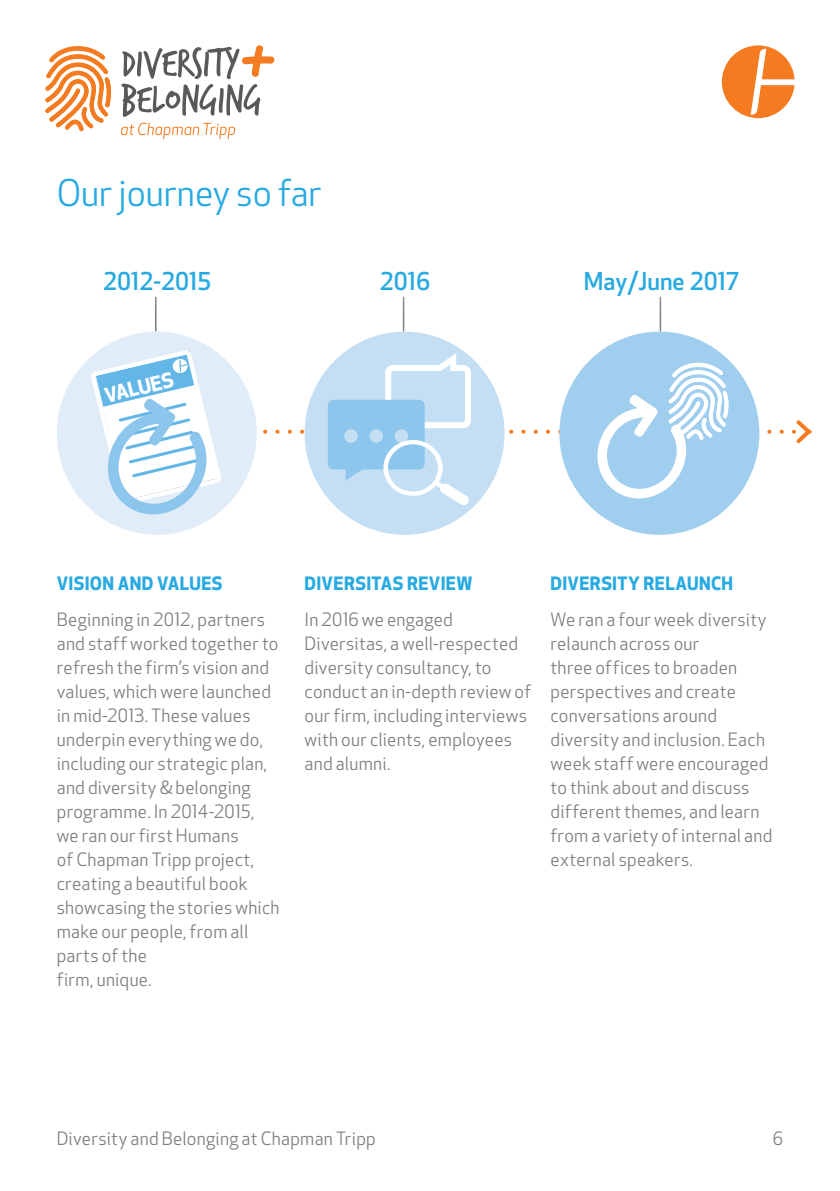
<style>
.page{position:relative;width:840px;height:1191px;background:#fff}
.page>*{position:absolute;margin:0;border:0;box-sizing:border-box;transform-origin:0 0}
.t1{font:36px "Apex New";color:#27aae1}
.t2{font:500 24px "Apex New";color:#27aae1}
.t3{font:700 20px "Apex New";color:#fff}
.t4{font:18px/24px "Apex New";letter-spacing:.015em;color:#7e8083}
.t5{font:700 18px "Apex New";letter-spacing:.02em;color:#27aae1}
</style>
<div class="page">
<svg style="left:121px;top:123px;width:114px;height:16px"></svg>
<svg style="left:45px;top:46px;width:66px;height:85px"></svg>
<svg style="left:121px;top:45px;width:154px;height:72px"></svg>
<svg style="left:721px;top:45px;width:73px;height:73px"></svg>
<div style="left:304px;top:331px;width:200px;height:204px;background:#c4dff4;border-radius:50%"></div>
<div style="left:57px;top:331px;width:199px;height:204px;background:#e0edf9;border-radius:50%"></div>
<div style="left:559px;top:331px;width:200px;height:204px;background:#9fceee;border-radius:50%"></div>
<div style="left:388px;top:282px;width:28px;height:51px;background:#fff"></div>
<div style="left:392px;top:287px;width:27px;height:46px;background:#efeff0;opacity:.49"></div>
<div style="left:140px;top:282px;width:28px;height:51px;background:#fff"></div>
<div style="left:144px;top:287px;width:27px;height:46px;background:#efeff0;opacity:.49"></div>
<div style="left:644px;top:282px;width:28px;height:51px;background:#fff"></div>
<div style="left:649px;top:287px;width:26px;height:46px;background:#efeff0;opacity:.49"></div>
<svg style="left:88px;top:347px;width:724px;height:174px"></svg>
<h1 class="t1" style="left:57px;top:170px;width:266px">Our journey so far</h1>
<h2 class="t2" style="left:103px;top:265px;width:110px">2012-2015</h2>
<h2 class="t2" style="left:379px;top:265px;width:52px">2016</h2>
<h2 class="t2" style="left:583px;top:265px;width:157px">May/June 2017</h2>
<p class="t3" style="left:101px;top:381px;width:72px;rotate:-14deg">VALUES</p>
<p class="t5" style="left:57px;top:570px;width:167px">VISION AND VALUES</p>
<p class="t4" style="left:57px;top:607px;width:224px">Beginning in 2012, partners and staff worked together to refresh the firm’s vision and values, which were launched in mid-2013. These values underpin everything we do, including our strategic plan, and diversity &amp; belonging programme. In 2014-2015, we ran our first Humans<br>of Chapman Tripp project, creating a beautiful book showcasing the stories which make our people, from all parts of the<br>firm, unique.</p>
<p class="t5" style="left:304px;top:570px;width:169px">DIVERSITAS REVIEW</p>
<p class="t4" style="left:304px;top:608px;width:228px">In 2016 we engaged<br>Diversitas, a well-respected diversity consultancy, to conduct an in-depth review of our firm, including interviews with our clients, employees and alumni.</p>
<p class="t5" style="left:550px;top:570px;width:184px">DIVERSITY RELAUNCH</p>
<p class="t4" style="left:550px;top:608px;width:223px">We ran a four week diversity relaunch across our<br>three offices to broaden perspectives and create conversations around diversity and inclusion. Each week staff were encouraged to think about and discuss different themes, and learn from a variety of internal and external speakers.</p>
<p class="t4" style="left:57px;top:1126px;width:320px">Diversity and Belonging at Chapman Tripp</p>
<p class="t4" style="left:772px;top:1126px;width:12px">6</p>
</div>
